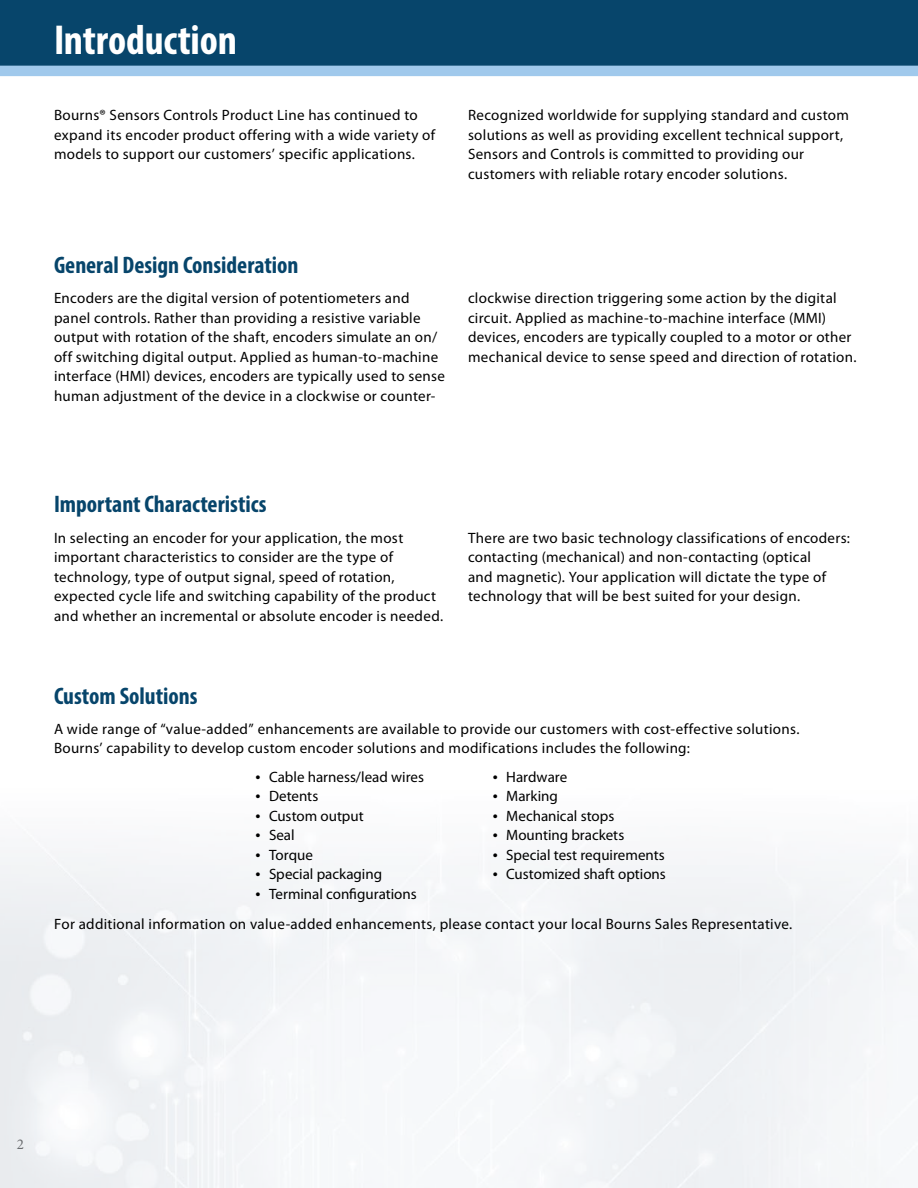
<style>
.page{position:relative;width:918px;height:1188px;background:#fff}
.page>*{position:absolute;margin:0;border:0;box-sizing:border-box;transform-origin:0 0}
.t1{font:700 condensed 42px "Myriad Pro";letter-spacing:-.005em;color:#fff}
.t2{font:700 condensed 24px "Myriad Pro";color:#07456b}
.t3{font:15px/19.5px "Myriad Pro";letter-spacing:.02em;color:#000}
.t4{font:15px "Myriad Pro";color:#000}
.t5{font:15px "Minion Pro";color:#000}
.s1{font-size:18px}
</style>
<div class="page">
<div style="left:0;top:0;width:918px;height:66px;background:#07456b"></div>
<div style="left:0;top:66px;width:918px;height:10px;background:#a0c9ec"></div>
<h1 class="t1" style="left:54px;top:14px;width:184px">Introduction</h1>
<p class="t3" style="left:54px;top:106px;width:383px">Bourns® Sensors Controls Product Line has continued to expand its encoder product offering with a wide variety of models to support our customers’ specific applications.</p>
<p class="t3" style="left:468px;top:106px;width:383px">Recognized worldwide for supplying standard and custom solutions as well as providing excellent technical support, Sensors and Controls is committed to providing our customers with reliable rotary encoder solutions.</p>
<h2 class="t2" style="left:54px;top:250px;width:246px">General Design Consideration</h2>
<p class="t3" style="left:54px;top:289px;width:392px">Encoders are the digital version of potentiometers and panel controls. Rather than providing a resistive variable output with rotation of the shaft, encoders simulate an on/ off switching digital output. Applied as human-to-machine interface (HMI) devices, encoders are typically used to sense human adjustment of the device in a clockwise or counter-</p>
<p class="t3" style="left:468px;top:289px;width:390px">clockwise direction triggering some action by the digital circuit. Applied as machine-to-machine interface (MMI) devices, encoders are typically coupled to a motor or other mechanical device to sense speed and direction of rotation.</p>
<h2 class="t2" style="left:54px;top:490px;width:214px">Important Characteristics</h2>
<p class="t3" style="left:54px;top:528px;width:391px">In selecting an encoder for your application, the most important characteristics to consider are the type of technology, type of output signal, speed of rotation, expected cycle life and switching capability of the product and whether an incremental or absolute encoder is needed.</p>
<p class="t3" style="left:468px;top:528px;width:384px">There are two basic technology classifications of encoders: contacting (mechanical) and non-contacting (optical<br>and magnetic). Your application will dictate the type of technology that will be best suited for your design.</p>
<h2 class="t2" style="left:54px;top:681px;width:145px">Custom Solutions</h2>
<p class="t3" style="left:54px;top:719px;width:747px">A wide range of “value-added” enhancements are available to provide our customers with cost-effective solutions.<br>Bourns’ capability to develop custom encoder solutions and modifications includes the following:</p>
<p class="t4" style="left:256px;top:768px;width:170px"><span class="s1">•</span> Cable harness/lead wires</p>
<p class="t3" style="left:256px;top:787px;width:64px"><span class="s1">•</span> Detents</p>
<p class="t4" style="left:256px;top:807px;width:110px"><span class="s1">•</span> Custom output</p>
<p class="t3" style="left:256px;top:826px;width:41px"><span class="s1">•</span> Seal</p>
<p class="t3" style="left:256px;top:845px;width:59px"><span class="s1">•</span> Torque</p>
<p class="t4" style="left:256px;top:866px;width:128px"><span class="s1">•</span> Special packaging</p>
<p class="t4" style="left:256px;top:885px;width:163px"><span class="s1">•</span> Terminal configurations</p>
<p class="t4" style="left:493px;top:768px;width:76px"><span class="s1">•</span> Hardware</p>
<p class="t4" style="left:493px;top:788px;width:67px"><span class="s1">•</span> Marking</p>
<p class="t4" style="left:493px;top:807px;width:123px"><span class="s1">•</span> Mechanical stops</p>
<p class="t4" style="left:493px;top:827px;width:133px"><span class="s1">•</span> Mounting brackets</p>
<p class="t4" style="left:493px;top:846px;width:174px"><span class="s1">•</span> Special test requirements</p>
<p class="t4" style="left:493px;top:866px;width:175px"><span class="s1">•</span> Customized shaft options</p>
<p class="t3" style="left:54px;top:914px;width:740px">For additional information on value-added enhancements, please contact your local Bourns Sales Representative.</p>
<p class="t5" style="left:17px;top:1134px;width:9px">2</p>
</div>
